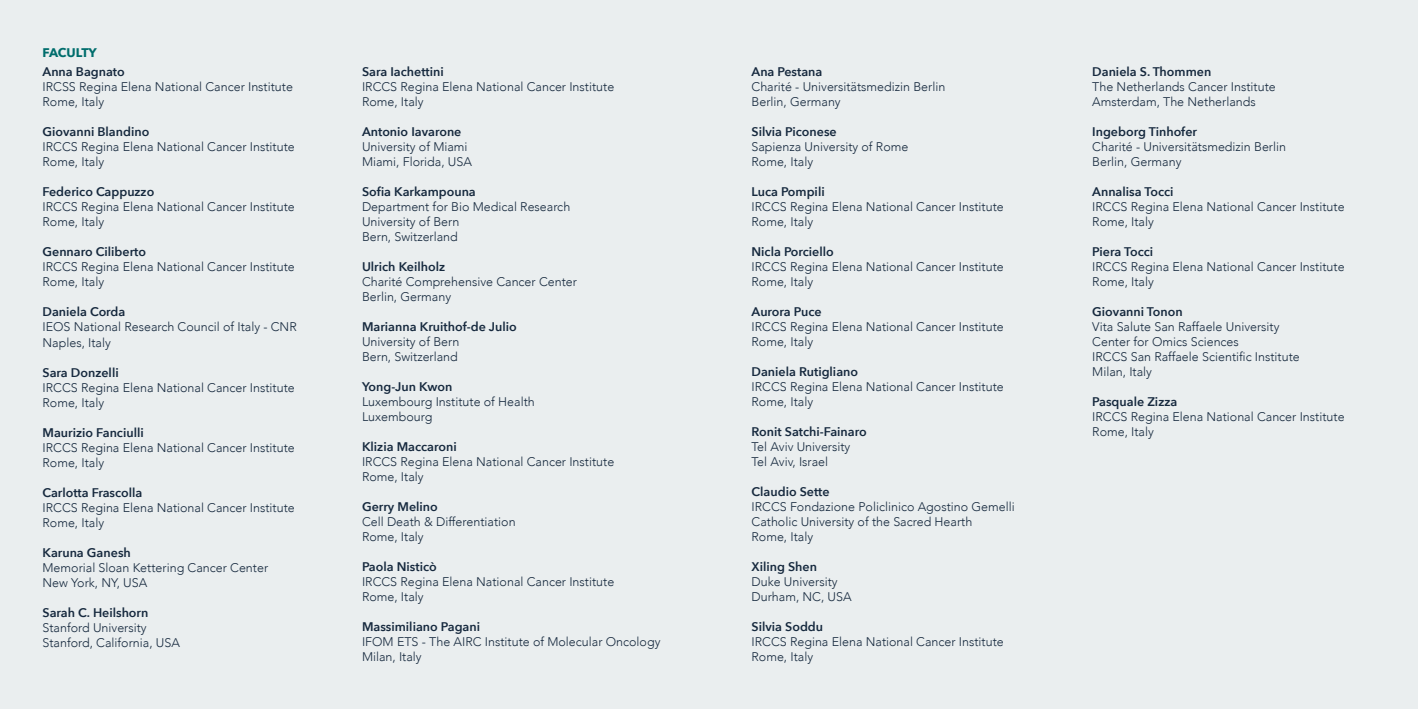
<style>
.page{position:relative;width:1418px;height:709px;background:#fff}
.page>*{position:absolute;margin:0;border:0;box-sizing:border-box;transform-origin:0 0}
.t1{font:300 12.5px/15px "Avenir";color:#16293e}
.t2{font:600 12.5px "Avenir Next";color:#16293e}
.t3{font:700 12.5px "Avenir Next";letter-spacing:-.015em;color:#006d6c}
</style>
<div class="page">
<div style="left:0;top:0;width:1417px;height:709px;background:#eaeeef"></div>
<p class="t3" style="left:43px;top:45px;width:56px">FACULTY</p>
<p class="t2" style="left:43px;top:60px;width:84px">Anna Bagnato</p>
<p class="t1" style="left:43px;top:79px;width:252px">IRCSS Regina Elena National Cancer Institute<br>Rome, Italy</p>
<p class="t2" style="left:43px;top:120px;width:108px">Giovanni Blandino</p>
<p class="t1" style="left:43px;top:139px;width:254px">IRCCS Regina Elena National Cancer Institute<br>Rome, Italy</p>
<p class="t2" style="left:43px;top:180px;width:113px">Federico Cappuzzo</p>
<p class="t1" style="left:43px;top:199px;width:254px">IRCCS Regina Elena National Cancer Institute<br>Rome, Italy</p>
<p class="t2" style="left:43px;top:240px;width:105px">Gennaro Ciliberto</p>
<p class="t1" style="left:43px;top:259px;width:254px">IRCCS Regina Elena National Cancer Institute<br>Rome, Italy</p>
<p class="t2" style="left:43px;top:300px;width:84px">Daniela Corda</p>
<p class="t1" style="left:43px;top:318px;width:256px;line-height:16.2px">IEOS National Research Council of Italy - CNR<br>Naples, Italy</p>
<p class="t2" style="left:43px;top:362px;width:78px">Sara Donzelli</p>
<p class="t1" style="left:43px;top:380px;width:254px">IRCCS Regina Elena National Cancer Institute<br>Rome, Italy</p>
<p class="t2" style="left:43px;top:422px;width:103px">Maurizio Fanciulli</p>
<p class="t1" style="left:43px;top:440px;width:254px">IRCCS Regina Elena National Cancer Institute<br>Rome, Italy</p>
<p class="t2" style="left:43px;top:482px;width:101px">Carlotta Frascolla</p>
<p class="t1" style="left:43px;top:500px;width:254px">IRCCS Regina Elena National Cancer Institute<br>Rome, Italy</p>
<p class="t2" style="left:43px;top:542px;width:90px">Karuna Ganesh</p>
<p class="t1" style="left:43px;top:560px;width:227px">Memorial Sloan Kettering Cancer Center<br>New York, NY, USA</p>
<p class="t2" style="left:43px;top:602px;width:107px">Sarah C. Heilshorn</p>
<p class="t1" style="left:43px;top:620px;width:139px">Stanford University<br>Stanford, California, USA</p>
<p class="t2" style="left:362px;top:60px;width:83px">Sara Iachettini</p>
<p class="t1" style="left:362px;top:79px;width:254px">IRCCS Regina Elena National Cancer Institute<br>Rome, Italy</p>
<p class="t2" style="left:362px;top:120px;width:101px">Antonio Iavarone</p>
<p class="t1" style="left:362px;top:139px;width:111px">University of Miami<br>Miami, Florida, USA</p>
<p class="t2" style="left:362px;top:180px;width:115px">Sofia Karkampouna</p>
<p class="t1" style="left:362px;top:199px;width:210px">Department for Bio Medical Research<br>University of Bern<br>Bern, Switzerland</p>
<p class="t2" style="left:362px;top:255px;width:85px">Ulrich Keilholz</p>
<p class="t1" style="left:362px;top:274px;width:216px">Charité Comprehensive Cancer Center<br>Berlin, Germany</p>
<p class="t2" style="left:362px;top:315px;width:156px">Marianna Kruithof-de Julio</p>
<p class="t1" style="left:362px;top:334px;width:99px">University of Bern<br>Bern, Switzerland</p>
<p class="t2" style="left:362px;top:375px;width:92px">Yong-Jun Kwon</p>
<p class="t1" style="left:362px;top:394px;width:174px">Luxembourg Institute of Health<br>Luxembourg</p>
<p class="t2" style="left:362px;top:435px;width:96px">Klizia Maccaroni</p>
<p class="t1" style="left:362px;top:454px;width:254px">IRCCS Regina Elena National Cancer Institute<br>Rome, Italy</p>
<p class="t2" style="left:362px;top:495px;width:77px">Gerry Melino</p>
<p class="t1" style="left:362px;top:514px;width:155px">Cell Death &amp; Differentiation<br>Rome, Italy</p>
<p class="t2" style="left:362px;top:555px;width:76px">Paola Nisticò</p>
<p class="t1" style="left:362px;top:574px;width:254px">IRCCS Regina Elena National Cancer Institute<br>Rome, Italy</p>
<p class="t2" style="left:362px;top:615px;width:120px">Massimiliano Pagani</p>
<p class="t1" style="left:362px;top:634px;width:300px">IFOM ETS - The AIRC Institute of Molecular Oncology<br>Milan, Italy</p>
<p class="t2" style="left:751px;top:60px;width:72px">Ana Pestana</p>
<p class="t1" style="left:751px;top:79px;width:195px">Charité - Universitätsmedizin Berlin<br>Berlin, Germany</p>
<p class="t2" style="left:751px;top:120px;width:87px">Silvia Piconese</p>
<p class="t1" style="left:751px;top:139px;width:158px">Sapienza University of Rome<br>Rome, Italy</p>
<p class="t2" style="left:751px;top:180px;width:75px">Luca Pompili</p>
<p class="t1" style="left:751px;top:199px;width:254px">IRCCS Regina Elena National Cancer Institute<br>Rome, Italy</p>
<p class="t2" style="left:751px;top:240px;width:84px">Nicla Porciello</p>
<p class="t1" style="left:751px;top:259px;width:254px">IRCCS Regina Elena National Cancer Institute<br>Rome, Italy</p>
<p class="t2" style="left:751px;top:300px;width:72px">Aurora Puce</p>
<p class="t1" style="left:751px;top:319px;width:254px">IRCCS Regina Elena National Cancer Institute<br>Rome, Italy</p>
<p class="t2" style="left:751px;top:360px;width:108px">Daniela Rutigliano</p>
<p class="t1" style="left:751px;top:379px;width:254px">IRCCS Regina Elena National Cancer Institute<br>Rome, Italy</p>
<p class="t2" style="left:751px;top:420px;width:117px">Ronit Satchi-Fainaro</p>
<p class="t1" style="left:751px;top:439px;width:100px">Tel Aviv University<br>Tel Aviv, Israel</p>
<p class="t2" style="left:751px;top:480px;width:80px">Claudio Sette</p>
<p class="t1" style="left:751px;top:499px;width:265px">IRCCS Fondazione Policlinico Agostino Gemelli<br>Catholic University of the Sacred Hearth<br>Rome, Italy</p>
<p class="t2" style="left:751px;top:555px;width:67px">Xiling Shen</p>
<p class="t1" style="left:751px;top:574px;width:102px">Duke University<br>Durham, NC, USA</p>
<p class="t2" style="left:751px;top:615px;width:73px">Silvia Soddu</p>
<p class="t1" style="left:751px;top:634px;width:254px">IRCCS Regina Elena National Cancer Institute<br>Rome, Italy</p>
<p class="t2" style="left:1092px;top:60px;width:120px">Daniela S. Thommen</p>
<p class="t1" style="left:1092px;top:79px;width:185px">The Netherlands Cancer Institute<br>Amsterdam, The Netherlands</p>
<p class="t2" style="left:1092px;top:120px;width:106px">Ingeborg Tinhofer</p>
<p class="t1" style="left:1092px;top:139px;width:195px">Charité - Universitätsmedizin Berlin<br>Berlin, Germany</p>
<p class="t2" style="left:1092px;top:180px;width:83px">Annalisa Tocci</p>
<p class="t1" style="left:1092px;top:199px;width:254px">IRCCS Regina Elena National Cancer Institute<br>Rome, Italy</p>
<p class="t2" style="left:1092px;top:240px;width:63px">Piera Tocci</p>
<p class="t1" style="left:1092px;top:259px;width:254px">IRCCS Regina Elena National Cancer Institute<br>Rome, Italy</p>
<p class="t2" style="left:1092px;top:300px;width:92px">Giovanni Tonon</p>
<p class="t1" style="left:1092px;top:319px;width:209px">Vita Salute San Raffaele University<br>Center for Omics Sciences<br>IRCCS San Raffaele Scientific Institute<br>Milan, Italy</p>
<p class="t2" style="left:1092px;top:390px;width:86px">Pasquale Zizza</p>
<p class="t1" style="left:1092px;top:409px;width:254px">IRCCS Regina Elena National Cancer Institute<br>Rome, Italy</p>
</div>
